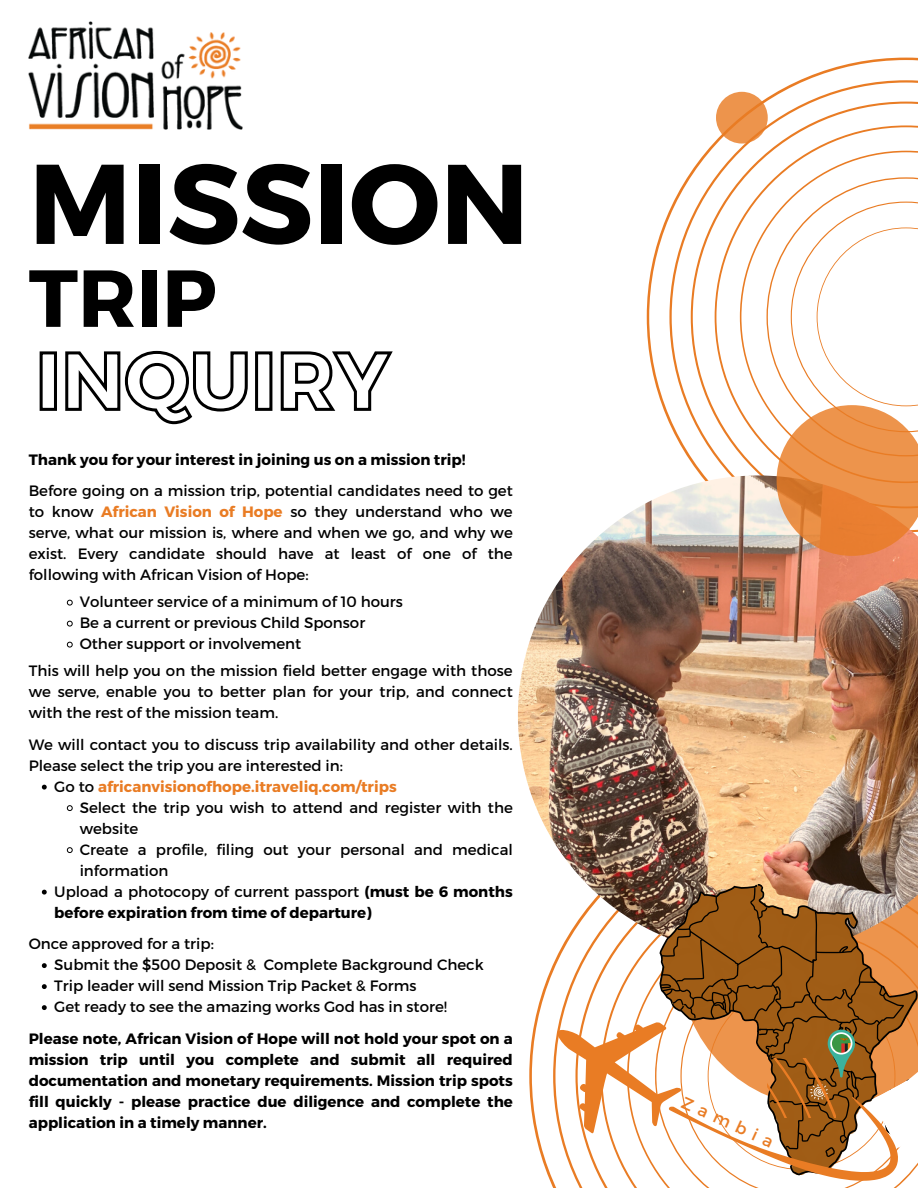
<style>
.page{position:relative;width:918px;height:1188px;background:#fff}
.page>*{position:absolute;margin:0;border:0;box-sizing:border-box;transform-origin:0 0}
.t1{font:700 113.1px "Montserrat";color:#000}
.t2{font:700 80.7px "Montserrat";color:#000}
.t3{font:16.8px "Montserrat";color:#e97c24}
.t4{font:15px/21px "Montserrat";color:#000}
.t5{font:700 15px/21px "Montserrat";color:#000;text-align:justify}
.t6{font:700 15px "Montserrat";color:#e97c24}
.s1{font-weight:700;color:#e97c24}
.s2{font-weight:400;color:#000}
.s3{font-weight:700}
</style>
<div class="page">
<svg style="left:647px;top:58px;width:271px;height:364px"></svg>
<svg style="left:669px;top:80px;width:249px;height:395px"></svg>
<svg style="left:529px;top:965px;width:24px;height:223px"></svg>
<svg style="left:553px;top:956px;width:351px;height:232px"></svg>
<img style="left:518px;top:475px;width:400px;height:481px">
<svg style="left:767px;top:177px;width:151px;height:379px"></svg>
<svg style="left:716px;top:92px;width:52px;height:52px;background:#ec934b"></svg>
<svg style="left:659px;top:884px;width:259px;height:98px;background:#a66e39"></svg>
<img style="left:29px;top:22px;width:213px;height:108px">
<svg style="left:558px;top:982px;width:360px;height:199px"></svg>
<svg style="left:39px;top:350px;width:354px;height:75px"></svg>
<svg style="left:67px;top:600px;width:6px;height:5px"></svg>
<svg style="left:67px;top:621px;width:6px;height:5px"></svg>
<svg style="left:67px;top:642px;width:6px;height:5px"></svg>
<svg style="left:42px;top:785px;width:5px;height:5px"></svg>
<svg style="left:67px;top:805px;width:6px;height:6px"></svg>
<svg style="left:67px;top:847px;width:6px;height:6px"></svg>
<svg style="left:42px;top:890px;width:5px;height:5px"></svg>
<svg style="left:42px;top:963px;width:5px;height:5px"></svg>
<svg style="left:42px;top:984px;width:5px;height:5px"></svg>
<svg style="left:42px;top:1005px;width:5px;height:5px"></svg>
<h1 class="t1" style="left:29px;top:130px;width:502px">MISSION</h1>
<h2 class="t2" style="left:29px;top:246px;width:190px">TRIP</h2>
<p class="t5" style="left:29px;top:448px;width:438px">Thank you for your interest in joining us on a mission trip!</p>
<p class="t4" style="left:29px;top:480px;width:486px;text-align:justify">Before going on a mission trip, potential candidates need to get to know <span class="s1">African Vision of Hope</span> so they understand who we serve, what our mission is, where and when we go, and why we exist. Every candidate should have at least of one of the following with African Vision of Hope:</p>
<p class="t4" style="left:80px;top:591px;width:325px">Volunteer service of a minimum of 10 hours<br>Be a current or previous Child Sponsor<br>Other support or involvement</p>
<p class="t4" style="left:29px;top:660px;width:486px;text-align:justify">This will help you on the mission field better engage with those we serve, enable you to better plan for your trip, and connect with the rest of the mission team.</p>
<p class="t4" style="left:29px;top:733px;width:486px">We will contact you to discuss trip availability and other details.<br>Please select the trip you are interested in:</p>
<p class="t6" style="left:54px;top:777px;width:344px"><span class="s2">Go to</span> africanvisionofhope.itraveliq.com/trips</p>
<p class="t4" style="left:80px;top:796px;width:435px">Select the trip you wish to attend and register with the</p>
<p class="t4" style="left:80px;top:817px;width:60px">website</p>
<p class="t4" style="left:80px;top:838px;width:435px">Create a profile, filing out your personal and medical</p>
<p class="t4" style="left:80px;top:859px;width:90px">information</p>
<p class="t4" style="left:54px;top:880px;width:460px">Upload a photocopy of current passport <span class="s3">(must be 6 months</span></p>
<p class="t5" style="left:54px;top:901px;width:319px">before expiration from time of departure)</p>
<p class="t4" style="left:54px;top:954px;width:431px">Submit the $500 Deposit &amp; Complete Background Check<br>Trip leader will send Mission Trip Packet &amp; Forms<br>Get ready to see the amazing works God has in store!</p>
<p class="t4" style="left:29px;top:933px;width:187px">Once approved for a trip:</p>
<p class="t5" style="left:29px;top:1027px;width:486px">Please note, African Vision of Hope will not hold your spot on a mission trip until you complete and submit all required documentation and monetary requirements. Mission trip spots fill quickly - please practice due diligence and complete the application in a timely manner.</p>
<p class="t3" style="left:688px;top:1091px;width:100px;rotate:25deg">Zambia</p>
</div>
